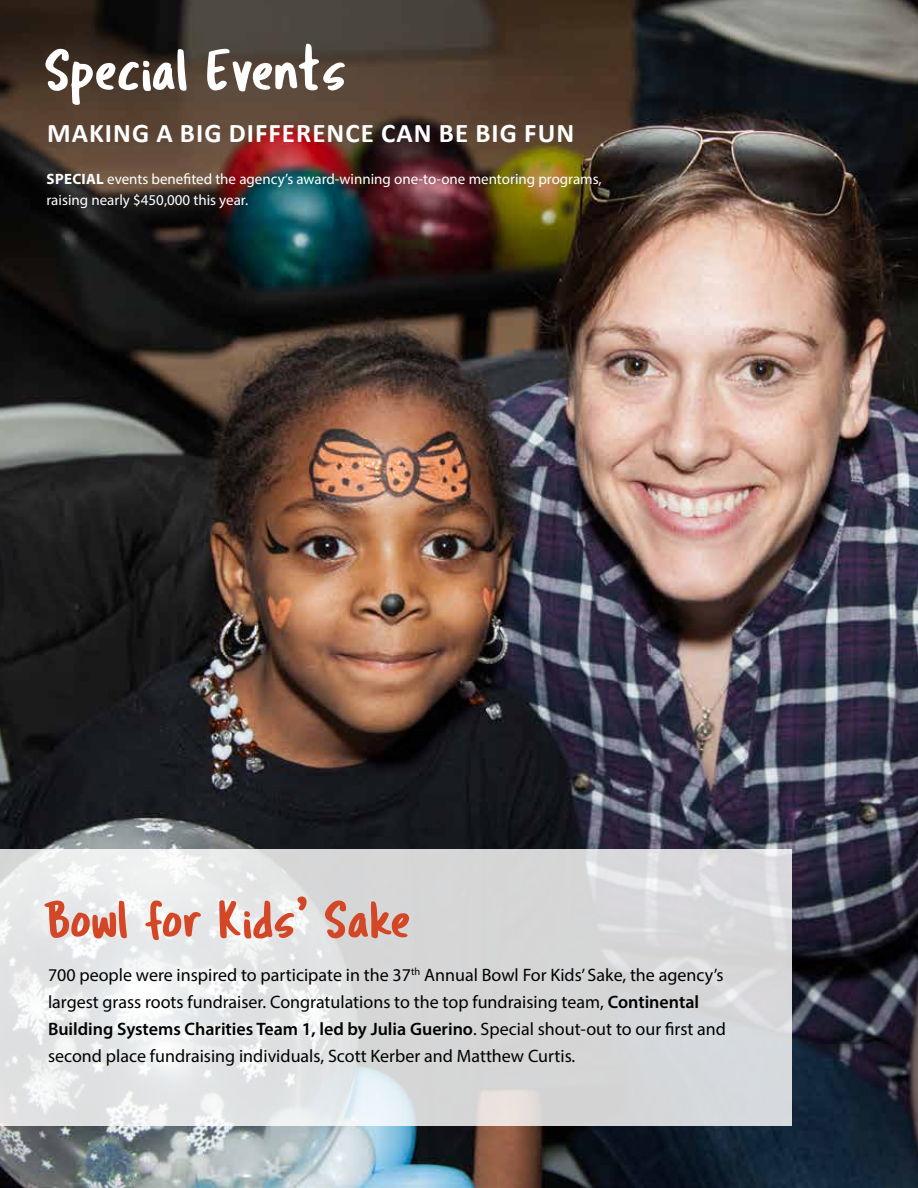
<style>
.page{position:relative;width:918px;height:1188px;background:#fff}
.page>*{position:absolute;margin:0;border:0;box-sizing:border-box;transform-origin:0 0}
.t1{font:60px "Tragic Marker";color:#fff}
.t2{font:54px "Tragic Marker";color:#d34727}
.t3{font:700 27px "Calibri";letter-spacing:.04em;color:#fff}
.t4{font:18px/27px "Myriad Pro";color:#000101}
.t5{font:15px/21px "Myriad Pro";color:#fff}
.s1{font-weight:700}
.s2{font-weight:600}
</style>
<div class="page">
<img style="left:0;top:0;width:918px;height:1188px">
<svg style="left:0;top:849px;width:791px;height:277px;background:#dedfe1"></svg>
<h1 class="t1" style="left:45px;top:33px;width:304px">Special Events</h1>
<h3 class="t3" style="left:47px;top:116px;width:529px">MAKING A BIG DIFFERENCE CAN BE BIG FUN</h3>
<p class="t5" style="left:46px;top:168px;width:557px"><span class="s1">SPECIAL</span> events benefited the agency’s award-winning one-to-one mentoring programs, raising nearly $450,000 this year.</p>
<h2 class="t2" style="left:48px;top:887px;width:365px">Bowl for Kids’ Sake</h2>
<p class="t4" style="left:48px;top:961px;width:680px">700 people were inspired to participate in the 37<sup>th</sup> Annual Bowl For Kids’ Sake, the agency’s largest grass roots fundraiser. Congratulations to the top fundraising team, <span class="s2">Continental Building Systems Charities Team 1, led by Julia Guerino</span>. Special shout-out to our first and second place fundraising individuals, Scott Kerber and Matthew Curtis.</p>
</div>
